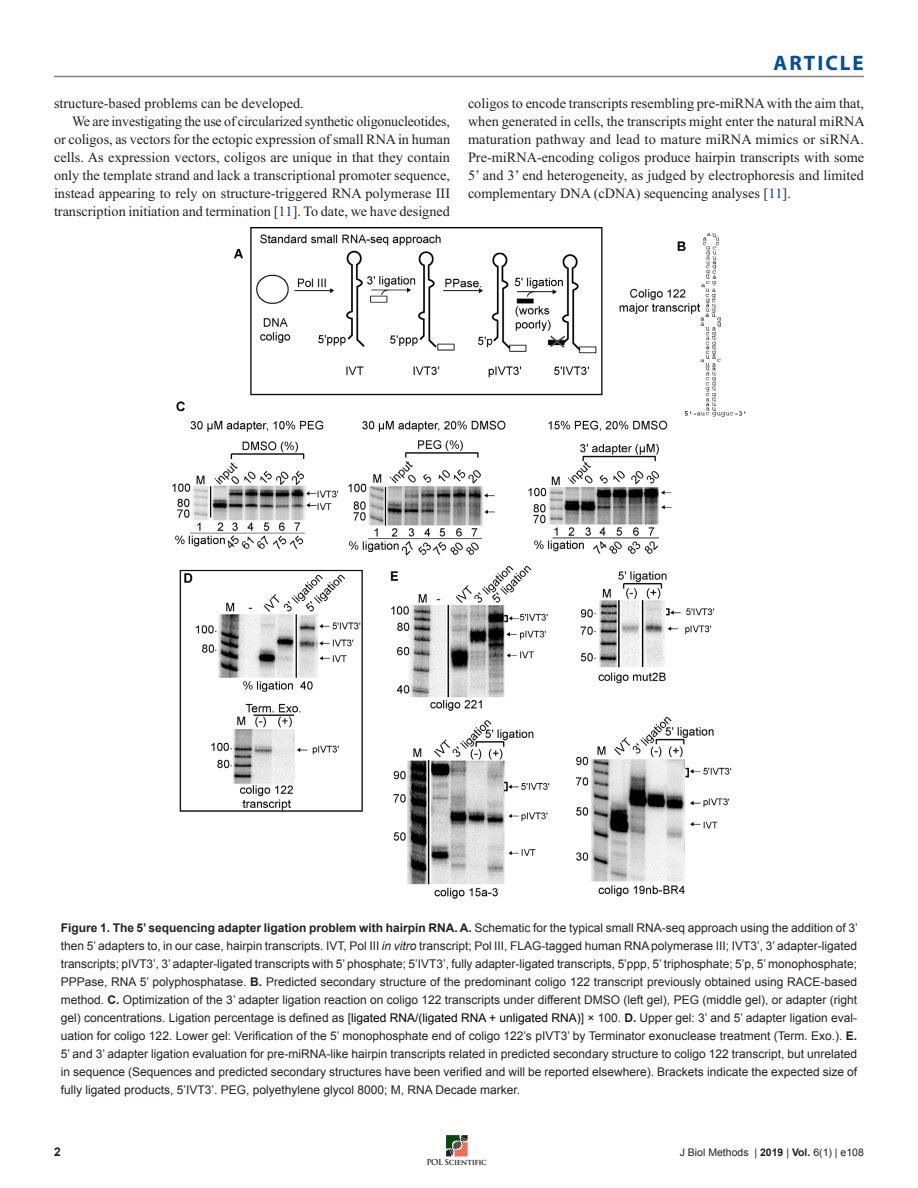
<style>
.page{position:relative;width:918px;height:1188px;background:#fff}
.page>*{position:absolute;margin:0;border:0;box-sizing:border-box;transform-origin:0 0}
.t1{font:700 21px "Myriad Pro";letter-spacing:.095em;color:#014da2}
.Body{font:14.25px/18px "Times New Roman";color:#231f20;text-align:justify}
.Figure_Legend_-_Span{font:12px/18px "Arial";color:#231f20;text-align:justify}
.t2{font:700 12px "Arial";color:#231f20}
.t3{font:10.5px "Arial";color:#231f20}
.t4{font:700 7.95px "Trajan Pro";letter-spacing:-.05em;color:#231f20}
.s1{color:#002fc4}
.s2{font-weight:700}
.s3{font-style:italic}
.s4{color:#000}
</style>
<div class="page">
<svg style="left:446px;top:1135px;width:22px;height:21px"></svg>
<hr style="left:54px;top:76px;width:810px;height:1px;background:#808285">
<img style="left:172px;top:228px;width:574px;height:671px">
<p class="Body" style="left:54px;top:94px;width:251px">structure-based problems can be developed.</p>
<p class="Body" style="left:54px;top:112px;width:398px;text-indent:18px">We are investigating the use of circularized synthetic oligonucleotides, or coligos, as vectors for the ectopic expression of small RNA in human cells. As expression vectors, coligos are unique in that they contain only the template strand and lack a transcriptional promoter sequence, instead appearing to rely on structure-triggered RNA polymerase III transcription initiation and termination [<span class="s1">11</span>]. To date, we have designed</p>
<h1 class="t1" style="left:774px;top:49px;width:92px">ARTICLE</h1>
<p class="Body" style="left:468px;top:94px;width:398px">coligos to encode transcripts resembling pre-miRNA with the aim that, when generated in cells, the transcripts might enter the natural miRNA maturation pathway and lead to mature miRNA mimics or siRNA.<br>Pre-miRNA-encoding coligos produce hairpin transcripts with some 5’ and 3’ end heterogeneity, as judged by electrophoresis and limited complementary DNA (cDNA) sequencing analyses [<span class="s1">11</span>].</p>
<p class="Figure_Legend_-_Span" style="left:61px;top:918px;width:798px"><span class="s2">Figure 1. The 5’ sequencing adapter ligation problem with hairpin RNA. A.</span> Schematic for the typical small RNA-seq approach using the addition of 3’ then 5’ adapters to, in our case, hairpin transcripts. IVT, Pol III <span class="s3">in vitro</span> transcript; Pol III, FLAG-tagged human RNA polymerase III; IVT3’, 3’ adapter-ligated transcripts; pIVT3’, 3’ adapter-ligated transcripts with 5’ phosphate; 5’IVT3’, fully adapter-ligated transcripts, 5’ppp, 5’ triphosphate; 5’p, 5’ monophosphate; PPPase, RNA 5’ polyphosphatase. <span class="s2">B.</span> Predicted secondary structure of the predominant coligo 122 transcript previously obtained using RACE-based method. <span class="s2">C.</span> Optimization of the 3’ adapter ligation reaction on coligo 122 transcripts under different DMSO (left gel), PEG (middle gel), or adapter (right gel) concentrations. Ligation percentage is defined as [<span class="s4">ligated RNA/(ligated RNA + unligated RNA)</span>] × 100. <span class="s2">D.</span> Upper gel: 3’ and 5’ adapter ligation eval&shy;uation for coligo 122. Lower gel: Verification of the 5’ monophosphate end of coligo 122’s pIVT3’ by Terminator exonuclease treatment (Term. Exo.). <span class="s2">E.<br></span>5’ and 3’ adapter ligation evaluation for pre-miRNA-like hairpin transcripts related in predicted secondary structure to coligo 122 transcript, but unrelated in sequence (Sequences and predicted secondary structures have been verified and will be reported elsewhere). Brackets indicate the expected size of fully ligated products, 5’IVT3’. PEG, polyethylene glycol 8000; M, RNA Decade marker.</p>
<p class="t2" style="left:54px;top:1143px;width:8px">2</p>
<p class="t3" style="left:680px;top:1145px;width:186px">J Biol Methods | <span class="s2">2019</span> | <span class="s2">Vol.</span> 6(1) | e108</p>
<p class="t4" style="left:427px;top:1158px;width:62px">POL Scientific</p>
</div>
